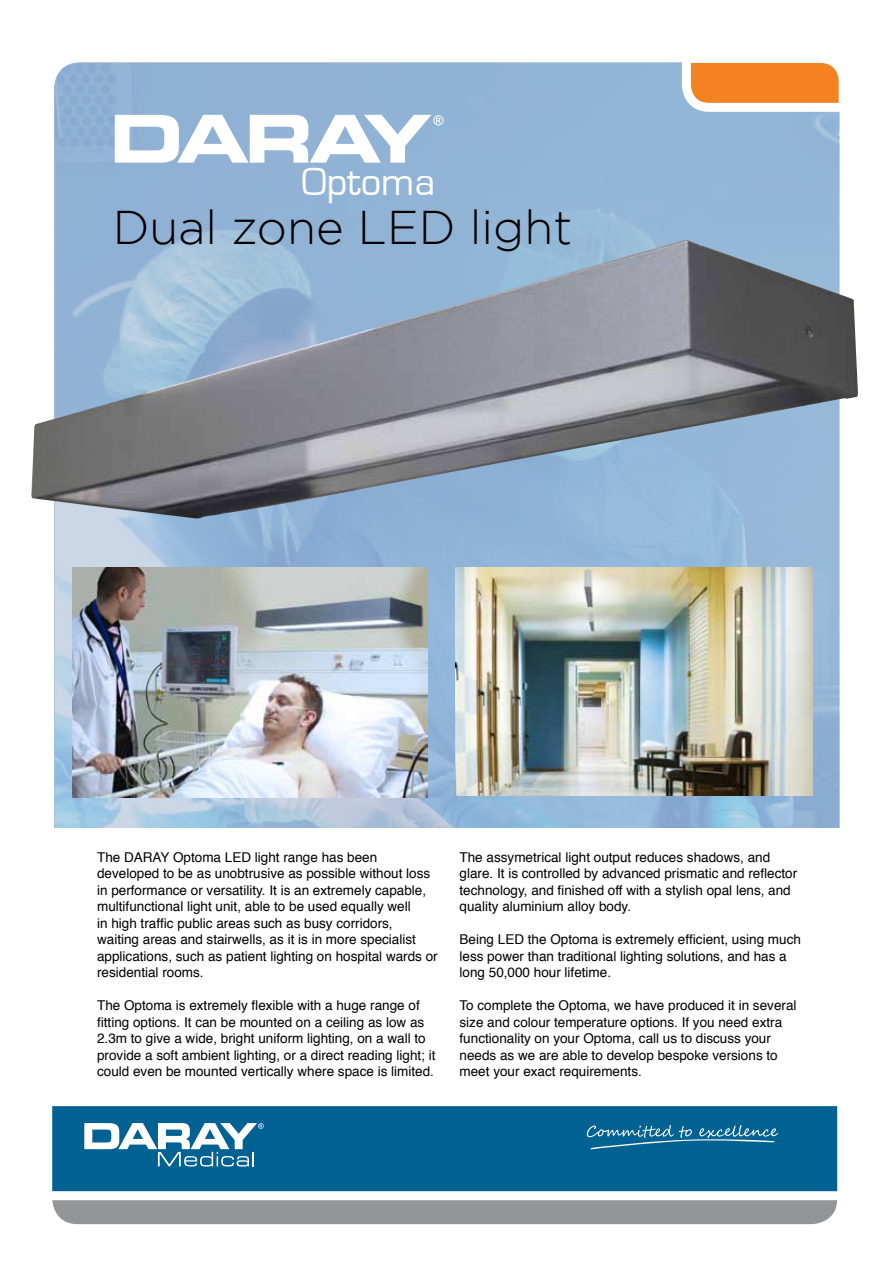
<style>
.page{position:relative;width:893px;height:1263px;background:#fff}
.page>*{position:absolute;margin:0;border:0;box-sizing:border-box;transform-origin:0 0}
.t1{font:300 47.25px "Gotham";color:#000}
.t2{font:40.5px "Eurostile";color:#fff}
.t3{font:13.5px/16.5px "Helvetica";color:#000}
</style>
<div class="page">
<img style="left:55px;top:63px;width:785px;height:765px">
<svg style="left:677px;top:62px;width:163px;height:54px"></svg>
<div style="left:52px;top:1118px;width:785px;height:106px;background:#939598;border-radius:26px"></div>
<svg style="left:52px;top:1106px;width:786px;height:99px;background:#24759f"></svg>
<svg style="left:84px;top:1123px;width:180px;height:43px;background:#639ebc"></svg>
<svg style="left:587px;top:1125px;width:191px;height:24px;background:#2879a3"></svg>
<svg style="left:115px;top:115px;width:328px;height:48px"></svg>
<img style="left:456px;top:568px;width:356px;height:227px">
<img style="left:72px;top:568px;width:355px;height:230px">
<img style="left:31px;top:240px;width:827px;height:279px">
<h2 class="t2" style="left:302px;top:159px;width:135px">Optoma</h2>
<h1 class="t1" style="left:113px;top:201px;width:461px">Dual zone LED light</h1>
<p class="t3" style="left:97px;top:849px;width:342px">The DARAY Optoma LED light range has been developed to be as unobtrusive as possible without loss in performance or versatility. It is an extremely capable, multifunctional light unit, able to be used equally well<br>in high traffic public areas such as busy corridors, waiting areas and stairwells, as it is in more specialist applications, such as patient lighting on hospital wards or residential rooms.</p>
<p class="t3" style="left:97px;top:997px;width:340px">The Optoma is extremely flexible with a huge range of fitting options. It can be mounted on a ceiling as low as 2.3m to give a wide, bright uniform lighting, on a wall to provide a soft ambient lighting, or a direct reading light; it could even be mounted vertically where space is limited.</p>
<p class="t3" style="left:460px;top:849px;width:339px">The assymetrical light output reduces shadows, and glare. It is controlled by advanced prismatic and reflector technology, and finished off with a stylish opal lens, and quality aluminium alloy body.</p>
<p class="t3" style="left:460px;top:931px;width:343px">Being LED the Optoma is extremely efficient, using much less power than traditional lighting solutions, and has a long 50,000 hour lifetime.</p>
<p class="t3" style="left:460px;top:997px;width:338px">To complete the Optoma, we have produced it in several size and colour temperature options. If you need extra functionality on your Optoma, call us to discuss your needs as we are able to develop bespoke versions to meet your exact requirements.</p>
</div>
